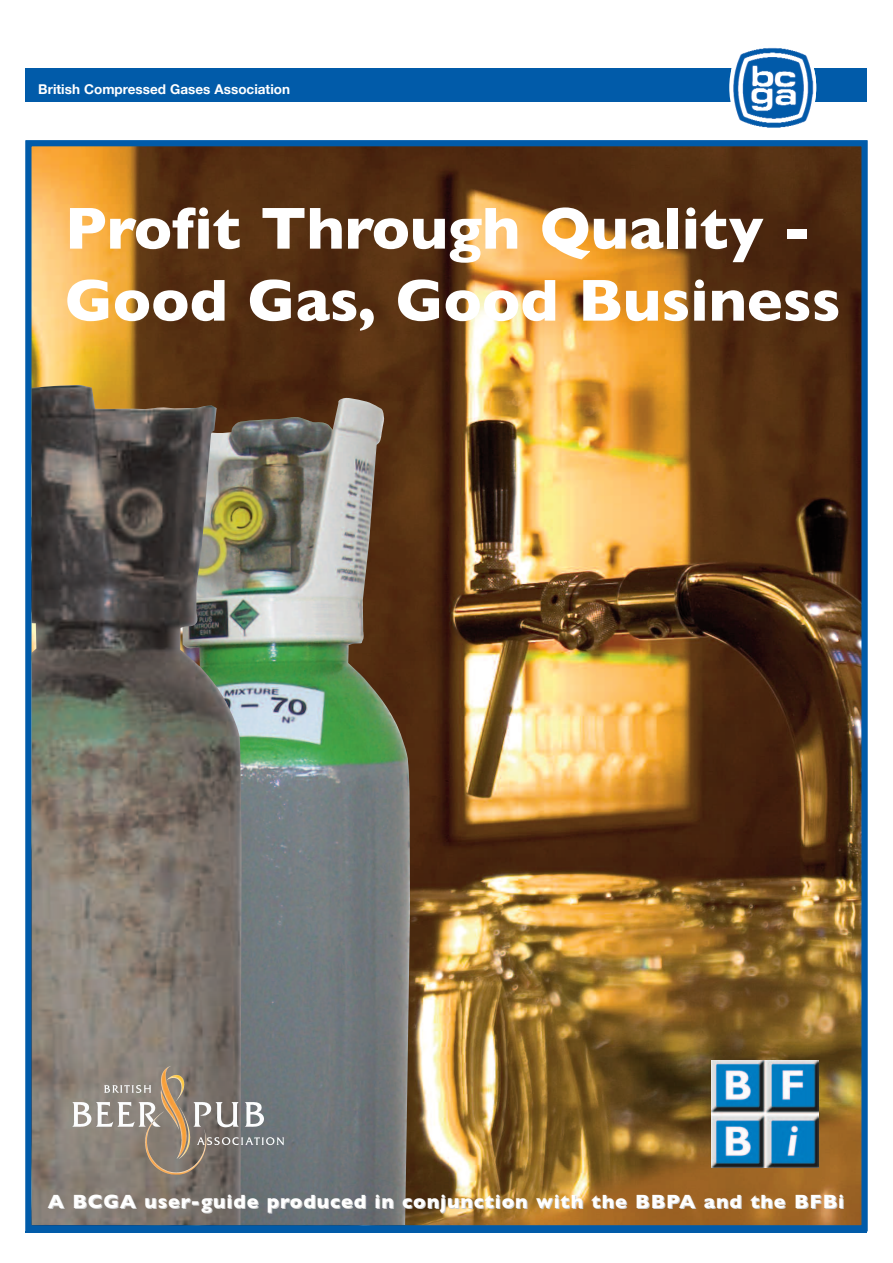
<style>
.page{position:relative;width:893px;height:1263px;background:#fff}
.page>*{position:absolute;margin:0;border:0;box-sizing:border-box;transform-origin:0 0}
.t1{font:700 60px/72px "Gill Sans";color:#fff}
.t2{font:700 19.5px "Gill Sans";letter-spacing:.05em;color:#fff}
.t3{font:700 13.5px "Helvetica Neue";color:#fff}
</style>
<div class="page">
<div style="left:26px;top:68px;width:841px;height:34px;background:#015ba9"></div>
<div style="left:729px;top:28px;width:87px;height:119px;background:#fff;border-radius:50%"></div>
<img style="left:731px;top:47px;width:85px;height:81px">
<img style="left:33px;top:147px;width:827px;height:1077px">
<hr style="left:26px;top:1232px;width:841px;height:1px;background:#015ba9">
<img style="left:241px;top:397px;width:169px;height:827px">
<img style="left:33px;top:384px;width:208px;height:840px">
<div style="left:26px;top:140px;width:841px;height:1091px;border:6px solid #015ba9"></div>
<img style="left:711px;top:1060px;width:107px;height:107px">
<img style="left:72px;top:1102px;width:63px;height:25px">
<p class="t3" style="left:38px;top:81px;width:253px">British Compressed Gases Association</p>
<h1 class="t1" style="left:65px;top:192px;width:777px">Profit Through Quality -<br>Good Gas, Good Business</h1>
<p class="t2" style="left:48px;top:1190px;width:798px">A BCGA user-guide produced in conjunction with the BBPA and the BFBi</p>
</div>
